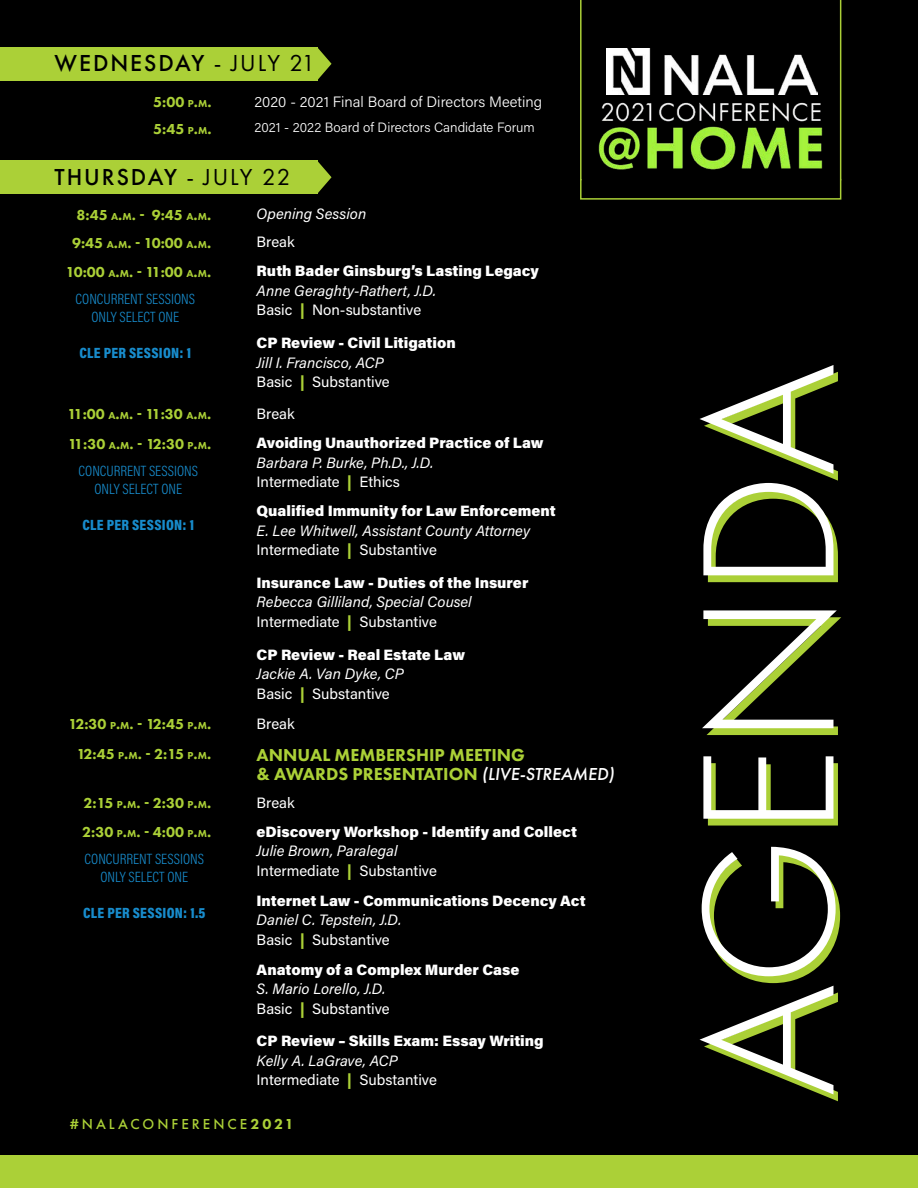
<style>
.page{position:relative;width:918px;height:1188px;background:#000}
.page>*{position:absolute;margin:0;border:0;box-sizing:border-box;transform-origin:0 0}
.t1{font:300 195px "Futura PT";color:#fff}
.t2{font:500 24px "Futura PT";letter-spacing:.08em;color:#000}
.t3{font:800 18px/19.5px "Futura PT";color:#abd037}
.t4{font:italic 15px/19.5px "Acumin Pro";color:#fff}
.t5{font:900 15px "Acumin Pro";color:#fff}
.t6{font:800 15px "Futura PT";color:#abd037}
.t7{font:15px/19.5px "Acumin Pro";letter-spacing:-.005em;color:#fff}
.t8{font:300 15px/18px "Acumin Pro Cond";color:#188ccc;text-align:center}
.t9{font:900 15px "Acumin Pro Cond";letter-spacing:.02em;color:#188ccc}
.t10{font:300 15px "Acumin Pro";color:#fff}
.t11{font:500 15px "Futura PT";letter-spacing:.2em;color:#abd037}
.t12{font:800 15px "Futura PT";color:#abd037}
.t13{font:300 13.5px "Acumin Pro";color:#fff}
.s1{font-weight:400}
.s2{font-size:10.5px}
.s3{font-style:inherit}
.s4{font-style:normal}
.s5{font-weight:900;font-style:normal;color:#abd037}
.s6{font-weight:500;font-style:italic;color:#fff}
.s7{font-style:italic}
.s8{font-weight:900;color:#abd037}
.s9{font-weight:800}
</style>
<div class="page">
<svg style="left:580px;top:0;width:261px;height:200px"></svg>
<div style="left:0;top:1155px;width:918px;height:33px;background:#abd037"></div>
<div style="left:0;top:47px;width:317px;height:33px;background:#abd037"></div>
<svg style="left:317px;top:47px;width:15px;height:33px"></svg>
<div style="left:0;top:161px;width:317px;height:33px;background:#abd037"></div>
<svg style="left:317px;top:161px;width:15px;height:33px"></svg>
<h2 class="t2" style="left:55px;top:49px;width:262px">WEDNESDAY <span class="s1">- JULY 21</span></h2>
<p class="t6" style="left:153px;top:93px;width:60px">5:00 <span class="s2">P</span><span class="s3">.</span><span class="s2">M</span><span class="s3">.</span></p>
<p class="t10" style="left:254px;top:91px;width:289px">2020 - 2021 Final Board of Directors Meeting</p>
<p class="t12" style="left:153px;top:119px;width:60px">5:45 <span class="s2">P</span>.<span class="s2">M</span>.</p>
<p class="t13" style="left:254px;top:118px;width:282px">2021 - 2022 Board of Directors Candidate Forum</p>
<h2 class="t2" style="left:55px;top:162px;width:237px">THURSDAY <span class="s1">- JULY 22</span></h2>
<p class="t6" style="left:77px;top:205px;width:136px">8:45 <span class="s2">A</span><span class="s3">.</span><span class="s2">M</span><span class="s3">.</span> - 9:45 <span class="s2">A</span><span class="s3">.</span><span class="s2">M</span><span class="s3">.</span></p>
<p class="t4" style="left:257px;top:204px;width:111px">Opening Session</p>
<p class="t6" style="left:72px;top:233px;width:141px">9:45 <span class="s2">A</span><span class="s3">.</span><span class="s2">M</span><span class="s3">.</span> - 10:00 <span class="s2">A</span><span class="s3">.</span><span class="s2">M</span><span class="s3">.</span></p>
<p class="t7" style="left:257px;top:232px;width:40px">Break</p>
<p class="t6" style="left:66px;top:263px;width:147px">10:00 <span class="s2">A</span><span class="s3">.</span><span class="s2">M</span><span class="s3">.</span> - 11:00 <span class="s2">A</span><span class="s3">.</span><span class="s2">M</span><span class="s3">.</span></p>
<p class="t5" style="left:257px;top:261px;width:284px">Ruth Bader Ginsburg’s Lasting Legacy</p>
<p class="t4" style="left:257px;top:280px;width:181px">Anne Geraghty-Rathert, J.D.<br><span class="s4">Basic</span> <span class="s5">|</span> <span class="s4">Non-substantive</span></p>
<p class="t5" style="left:257px;top:332px;width:201px">CP Review - Civil Litigation</p>
<p class="t4" style="left:257px;top:352px;width:135px">Jill I. Francisco, ACP<br><span class="s4">Basic</span> <span class="s5">|</span> <span class="s4">Substantive</span></p>
<p class="t6" style="left:68px;top:405px;width:145px">11:00 <span class="s2">A</span><span class="s3">.</span><span class="s2">M</span><span class="s3">.</span> - 11:30 <span class="s2">A</span><span class="s3">.</span><span class="s2">M</span><span class="s3">.</span></p>
<p class="t7" style="left:257px;top:403px;width:40px">Break</p>
<p class="t6" style="left:68px;top:434px;width:145px">11:30 <span class="s2">A</span><span class="s3">.</span><span class="s2">M</span><span class="s3">.</span> - 12:30 <span class="s2">P</span><span class="s3">.</span><span class="s2">M</span><span class="s3">.</span></p>
<p class="t5" style="left:257px;top:432px;width:289px">Avoiding Unauthorized Practice of Law</p>
<p class="t4" style="left:257px;top:452px;width:178px">Barbara P. Burke, Ph.D., J.D.<br><span class="s4">Intermediate</span> <span class="s5">|</span> <span class="s4">Ethics</span></p>
<p class="t5" style="left:257px;top:500px;width:301px">Qualified Immunity for Law Enforcement</p>
<p class="t4" style="left:257px;top:520px;width:275px">E. Lee Whitwell, Assistant County Attorney<br><span class="s4">Intermediate</span> <span class="s5">|</span> <span class="s4">Substantive</span></p>
<p class="t5" style="left:257px;top:572px;width:273px">Insurance Law - Duties of the Insurer</p>
<p class="t4" style="left:257px;top:591px;width:217px">Rebecca Gilliland, Special Cousel<br><span class="s4">Intermediate</span> <span class="s5">|</span> <span class="s4">Substantive</span></p>
<p class="t5" style="left:257px;top:644px;width:210px">CP Review - Real Estate Law</p>
<p class="t4" style="left:257px;top:664px;width:149px">Jackie A. Van Dyke, CP<br><span class="s4">Basic</span> <span class="s5">|</span> <span class="s4">Substantive</span></p>
<p class="t6" style="left:69px;top:715px;width:144px">12:30 <span class="s2">P</span><span class="s3">.</span><span class="s2">M</span><span class="s3">.</span> - 12:45 <span class="s2">P</span><span class="s3">.</span><span class="s2">M</span><span class="s3">.</span></p>
<p class="t7" style="left:257px;top:713px;width:40px">Break</p>
<p class="t6" style="left:77px;top:744px;width:136px">12:45 <span class="s2">P</span><span class="s3">.</span><span class="s2">M</span><span class="s3">.</span> - 2:15 <span class="s2">P</span><span class="s3">.</span><span class="s2">M</span><span class="s3">.</span></p>
<p class="t3" style="left:257px;top:745px;width:359px">ANNUAL MEMBERSHIP MEETING<br>&amp; AWARDS PRESENTATION <span class="s6">(LIVE-STREAMED)</span></p>
<p class="t6" style="left:84px;top:794px;width:129px">2:15 <span class="s2">P</span><span class="s3">.</span><span class="s2">M</span><span class="s3">.</span> - 2:30 <span class="s2">P</span><span class="s3">.</span><span class="s2">M</span><span class="s3">.</span></p>
<p class="t7" style="left:257px;top:792px;width:40px">Break</p>
<p class="t6" style="left:82px;top:823px;width:130px">2:30 <span class="s2">P</span><span class="s3">.</span><span class="s2">M</span><span class="s3">.</span> - 4:00 <span class="s2">P</span><span class="s3">.</span><span class="s2">M</span><span class="s3">.</span></p>
<p class="t5" style="left:257px;top:821px;width:322px">eDiscovery Workshop - Identify and Collect</p>
<p class="t7" style="left:257px;top:841px;width:182px"><span class="s7">Julie Brown, Paralegal<br></span>Intermediate <span class="s8">|</span> Substantive</p>
<p class="t5" style="left:257px;top:890px;width:331px">Internet Law - Communications Decency Act</p>
<p class="t4" style="left:257px;top:910px;width:146px">Daniel C. Tepstein, J.D.<br><span class="s4">Basic</span> <span class="s5">|</span> <span class="s4">Substantive</span></p>
<p class="t5" style="left:257px;top:959px;width:264px">Anatomy of a Complex Murder Case</p>
<p class="t4" style="left:257px;top:979px;width:135px">S. Mario Lorello, J.D.<br><span class="s4">Basic</span> <span class="s5">|</span> <span class="s4">Substantive</span></p>
<p class="t5" style="left:257px;top:1030px;width:289px">CP Review – Skills Exam: Essay Writing</p>
<p class="t7" style="left:257px;top:1050px;width:182px"><span class="s7">Kelly A. LaGrave, ACP<br></span>Intermediate <span class="s8">|</span> Substantive</p>
<p class="t11" style="left:70px;top:1115px;width:225px">#NALACONFERENCE<span class="s9">2021</span></p>
<p class="t8" style="left:76px;top:289px;width:121px">CONCURRENT SESSIONS<br>ONLY SELECT ONE</p>
<p class="t9" style="left:79px;top:343px;width:113px">CLE PER SESSION: 1</p>
<p class="t8" style="left:79px;top:461px;width:121px">CONCURRENT SESSIONS<br>ONLY SELECT ONE</p>
<p class="t9" style="left:82px;top:515px;width:113px">CLE PER SESSION: 1</p>
<p class="t8" style="left:85px;top:850px;width:121px">CONCURRENT SESSIONS<br>ONLY SELECT ONE</p>
<p class="t9" style="left:83px;top:903px;width:124px">CLE PER SESSION: 1.5</p>
<h1 class="t1" style="left:658px;top:1097px;width:736px;rotate:-90deg">AGENDA</h1>
</div>
